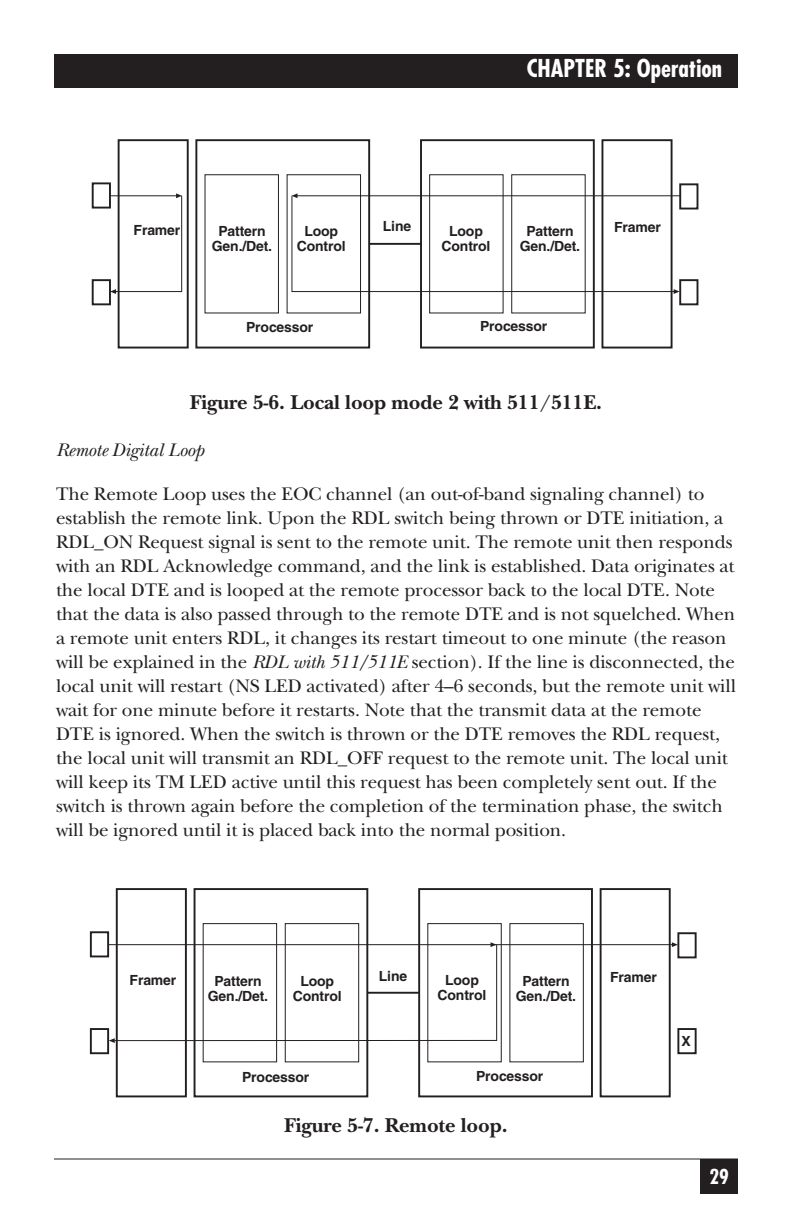
<style>
.page{position:relative;width:792px;height:1224px;background:#fff}
.page>*{position:absolute;margin:0;border:0;box-sizing:border-box;transform-origin:0 0}
.t1{font:700 condensed 24px "Futura";color:#fff}
.t2{font:700 20.8px "New Baskerville";letter-spacing:-.005em;color:#231f20}
.t3{font:700 condensed 20px "Futura";color:#fff}
.t4{font:19px/24px "New Baskerville";letter-spacing:-.005em;color:#231f20}
.t5{font:italic 19px "New Baskerville";letter-spacing:-.005em;color:#231f20}
.t6{font:700 14px/15px "Helvetica";letter-spacing:-.01em;color:#231f20;text-align:center}
.s1{font-style:italic}
</style>
<div class="page">
<div style="left:54px;top:54px;width:684px;height:34px;background:#231f20"></div>
<div style="left:700px;top:1159px;width:38px;height:35px;background:#231f20"></div>
<hr style="left:54px;top:1158px;width:684px;height:2px;background:#231f20">
<div style="left:116px;top:888px;width:71px;height:209px;border:2px solid #231f20"></div>
<svg style="left:193px;top:888px;width:478px;height:210px"></svg>
<div style="left:418px;top:888px;width:175px;height:209px;border:2px solid #231f20"></div>
<svg style="left:89px;top:930px;width:608px;height:125px"></svg>
<hr style="left:494px;top:944px;width:178px;height:1px;background:#231f20">
<svg style="left:672px;top:942px;width:6px;height:5px"></svg>
<hr style="left:108px;top:944px;width:383px;height:1px;background:#231f20">
<svg style="left:109px;top:923px;width:475px;height:140px"></svg>
<div style="left:118px;top:139px;width:71px;height:210px;border:2px solid #231f20"></div>
<svg style="left:195px;top:139px;width:478px;height:210px"></svg>
<div style="left:205px;top:174px;width:74px;height:139px;border:1px solid #231f20"></div>
<div style="left:420px;top:139px;width:175px;height:210px;border:2px solid #231f20"></div>
<svg style="left:91px;top:181px;width:200px;height:125px"></svg>
<svg style="left:110px;top:193px;width:73px;height:101px"></svg>
<svg style="left:291px;top:174px;width:408px;height:140px"></svg>
<p class="t1" style="left:527px;top:58px;width:197px">CHAPTER 5: Operation</p>
<p class="t6" style="left:134px;top:224px;width:48px">Framer</p>
<p class="t6" style="left:297px;top:225px;width:50px">Loop<br>Control</p>
<p class="t6" style="left:383px;top:220px;width:30px">Line</p>
<p class="t6" style="left:218px;top:225px;width:49px">Pattern</p>
<p class="t6" style="left:614px;top:221px;width:48px">Framer</p>
<p class="t6" style="left:212px;top:240px;width:62px">Gen./Det.</p>
<p class="t6" style="left:442px;top:225px;width:50px">Loop<br>Control</p>
<p class="t6" style="left:520px;top:225px;width:62px">Pattern<br>Gen./Det.</p>
<p class="t6" style="left:246px;top:321px;width:69px">Processor</p>
<p class="t6" style="left:480px;top:320px;width:69px">Processor</p>
<p class="t2" style="left:190px;top:395px;width:414px">Figure 5-6. Local loop mode 2 with 511/511E.</p>
<p class="t5" style="left:56px;top:443px;width:149px">Remote Digital Loop</p>
<p class="t4" style="left:56px;top:484px;width:682px">The Remote Loop uses the EOC channel (an out-of-band signaling channel) to establish the remote link. Upon the RDL switch being thrown or DTE initiation, a RDL_ON Request signal is sent to the remote unit. The remote unit then responds with an RDL Acknowledge command, and the link is established. Data originates at the local DTE and is looped at the remote processor back to the local DTE. Note that the data is also passed through to the remote DTE and is not squelched. When a remote unit enters RDL, it changes its restart timeout to one minute (the reason will be explained in the <span class="s1">RDL with 511/511E</span> section). If the line is disconnected, the local unit will restart (NS LED activated) after 4–6 seconds, but the remote unit will wait for one minute before it restarts. Note that the transmit data at the remote DTE is ignored. When the switch is thrown or the DTE removes the RDL request, the local unit will transmit an RDL_OFF request to the remote unit. The local unit will keep its TM LED active until this request has been completely sent out. If the switch is thrown again before the completion of the termination phase, the switch will be ignored until it is placed back into the normal position.</p>
<p class="t6" style="left:130px;top:973px;width:48px">Framer</p>
<p class="t6" style="left:293px;top:974px;width:50px">Loop<br>Control</p>
<p class="t6" style="left:379px;top:969px;width:30px">Line</p>
<p class="t6" style="left:214px;top:974px;width:49px">Pattern</p>
<p class="t6" style="left:610px;top:970px;width:48px">Framer</p>
<p class="t6" style="left:208px;top:989px;width:62px">Gen./Det.</p>
<p class="t6" style="left:438px;top:974px;width:50px">Loop<br>Control</p>
<p class="t6" style="left:516px;top:974px;width:62px">Pattern<br>Gen./Det.</p>
<p class="t6" style="left:242px;top:1070px;width:69px">Processor</p>
<p class="t6" style="left:476px;top:1069px;width:69px">Processor</p>
<p class="t2" style="left:284px;top:1118px;width:225px">Figure 5-7. Remote loop.</p>
<p class="t6" style="left:681px;top:1034px;width:11px">X</p>
<p class="t3" style="left:709px;top:1168px;width:21px">29</p>
</div>
